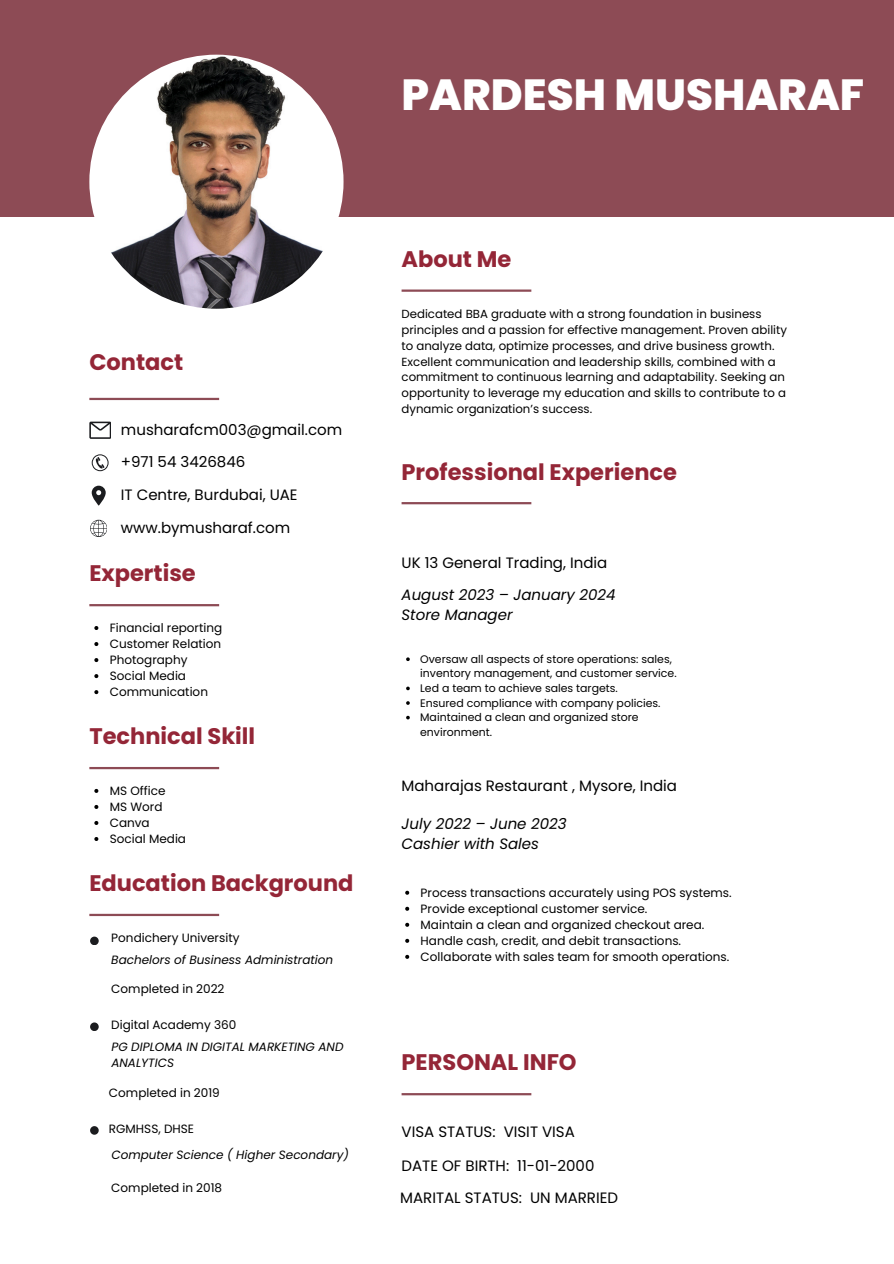
<style>
.page{position:relative;width:894px;height:1264px;background:#fff}
.page>*{position:absolute;margin:0;border:0;box-sizing:border-box;transform-origin:0 0}
.t1{font:800 43.5px "Poppins";color:#fff}
.t2{font:700 22.5px "Poppins";color:#942637}
.t3{font:15px "Poppins";color:#000}
.t4{font:italic 15px/20.2px "Poppins";color:#000}
.t5{font:12px "Poppins";color:#000}
.t6{font:italic 12px/16px "Poppins";color:#000}
.t7{font:11.7px "Poppins";color:#000}
.t8{font:10.95px/14.5px "Poppins";color:#000}
</style>
<div class="page">
<div style="left:0;top:0;width:893px;height:216px;background:#8d4b55"></div>
<img style="left:89px;top:55px;width:254px;height:254px;border-radius:50%">
<hr style="left:401px;top:289px;width:130px;height:3px;background:#8d4b55">
<hr style="left:401px;top:502px;width:130px;height:2px;background:#8d4b55">
<hr style="left:401px;top:1093px;width:130px;height:2px;background:#8d4b55">
<hr style="left:89px;top:604px;width:130px;height:2px;background:#8d4b55">
<hr style="left:89px;top:767px;width:130px;height:2px;background:#8d4b55">
<hr style="left:89px;top:913px;width:130px;height:3px;background:#8d4b55">
<hr style="left:89px;top:398px;width:130px;height:2px;background:#8d4b55">
<svg style="left:89px;top:421px;width:22px;height:17px"></svg>
<svg style="left:92px;top:454px;width:17px;height:17px"></svg>
<svg style="left:92px;top:485px;width:13px;height:20px"></svg>
<svg style="left:90px;top:520px;width:17px;height:16px"></svg>
<div style="left:90px;top:936px;width:9px;height:9px;background:#1b1c1f;border-radius:50%"></div>
<div style="left:90px;top:1022px;width:9px;height:9px;background:#1b1c1f;border-radius:50%"></div>
<div style="left:90px;top:1126px;width:9px;height:8px;background:#1b1c1f;border-radius:50%"></div>
<svg style="left:94px;top:626px;width:4px;height:4px"></svg>
<svg style="left:94px;top:642px;width:4px;height:4px"></svg>
<svg style="left:94px;top:658px;width:4px;height:4px"></svg>
<svg style="left:94px;top:674px;width:4px;height:4px"></svg>
<svg style="left:94px;top:690px;width:4px;height:4px"></svg>
<svg style="left:94px;top:789px;width:4px;height:4px"></svg>
<svg style="left:94px;top:805px;width:4px;height:4px"></svg>
<svg style="left:94px;top:821px;width:4px;height:4px"></svg>
<svg style="left:94px;top:837px;width:4px;height:4px"></svg>
<svg style="left:406px;top:657px;width:3px;height:4px"></svg>
<svg style="left:406px;top:701px;width:3px;height:4px"></svg>
<svg style="left:405px;top:890px;width:4px;height:4px"></svg>
<svg style="left:405px;top:906px;width:4px;height:4px"></svg>
<svg style="left:405px;top:922px;width:4px;height:4px"></svg>
<svg style="left:405px;top:938px;width:4px;height:4px"></svg>
<svg style="left:405px;top:954px;width:4px;height:4px"></svg>
<p class="t1" style="left:401px;top:64px;width:464px">PARDESH MUSHARAF</p>
<p class="t2" style="left:89px;top:346px;width:95px">Contact</p>
<p class="t3" style="left:121px;top:419px;width:223px">musharafcm003@gmail.com</p>
<p class="t3" style="left:121px;top:451px;width:126px">+971 54 3426846</p>
<p class="t3" style="left:121px;top:484px;width:178px">IT Centre, Burdubai, UAE</p>
<h5 class="t3" style="left:121px;top:517px;width:171px">www.bymusharaf.com</h5>
<h5 class="t2" style="left:89px;top:557px;width:108px">Expertise</h5>
<p class="t5" style="left:110px;top:619px;width:114px">Financial reporting</p>
<h5 class="t5" style="left:110px;top:635px;width:113px">Customer Relation</h5>
<p class="t5" style="left:110px;top:651px;width:79px">Photography</p>
<h5 class="t5" style="left:110px;top:667px;width:78px">Social Media</h5>
<h3 class="t5" style="left:110px;top:683px;width:100px">Communication</h3>
<p class="t2" style="left:89px;top:720px;width:167px">Technical Skill</p>
<h5 class="t5" style="left:110px;top:782px;width:57px">MS Office</h5>
<h3 class="t5" style="left:110px;top:798px;width:54px">MS Word</h3>
<p class="t5" style="left:110px;top:814px;width:41px">Canva</p>
<p class="t5" style="left:110px;top:830px;width:78px">Social Media</p>
<p class="t2" style="left:89px;top:867px;width:266px">Education Background</p>
<p class="t5" style="left:111px;top:929px;width:130px">Pondichery University</p>
<p class="t6" style="left:111px;top:951px;width:223px">Bachelors of Business Administration</p>
<h3 class="t5" style="left:111px;top:980px;width:115px">Completed in 2022</h3>
<p class="t5" style="left:111px;top:1016px;width:126px">Digital Academy 360</p>
<p class="t6" style="left:111px;top:1038px;width:234px">PG DIPLOMA IN DIGITAL MARKETING AND<br>ANALYTICS</p>
<p class="t5" style="left:109px;top:1084px;width:112px">Completed in 2019</p>
<h5 class="t5" style="left:109px;top:1120px;width:87px">RGMHSS, DHSE</h5>
<h5 class="t6" style="left:111px;top:1146px;width:239px">Computer Science ( Higher Secondary)</h5>
<p class="t5" style="left:111px;top:1179px;width:112px">Completed in 2018</p>
<h3 class="t2" style="left:401px;top:243px;width:111px">About Me</h3>
<p class="t7" style="left:401px;top:306px;width:361px">Dedicated BBA graduate with a strong foundation in business</p>
<p class="t7" style="left:401px;top:321px;width:387px">principles and a passion for effective management. Proven ability</p>
<p class="t7" style="left:401px;top:337px;width:374px">to analyze data, optimize processes, and drive business growth.</p>
<p class="t7" style="left:401px;top:353px;width:375px">Excellent communication and leadership skills, combined with a</p>
<p class="t7" style="left:401px;top:369px;width:385px">commitment to continuous learning and adaptability. Seeking an</p>
<h3 class="t7" style="left:401px;top:385px;width:386px">opportunity to leverage my education and skills to contribute to a</h3>
<p class="t7" style="left:401px;top:401px;width:192px">dynamic organization’s success.</p>
<p class="t2" style="left:401px;top:456px;width:277px">Professional Experience</p>
<h5 class="t3" style="left:401px;top:552px;width:207px">UK 13 General Trading, India</h5>
<p class="t4" style="left:401px;top:584px;width:215px">August 2023 – January 2024<br>Store Manager</p>
<p class="t8" style="left:420px;top:651px;width:258px">Oversaw all aspects of store operations: sales, inventory management, and customer service.</p>
<p class="t8" style="left:420px;top:681px;width:199px">Led a team to achieve sales targets.</p>
<p class="t8" style="left:420px;top:695px;width:242px">Ensured compliance with company policies.</p>
<p class="t8" style="left:420px;top:710px;width:220px">Maintained a clean and organized store environment.</p>
<p class="t3" style="left:401px;top:775px;width:277px">Maharajas Restaurant , Mysore, India</p>
<p class="t4" style="left:401px;top:813px;width:166px">July 2022 – June 2023<br>Cashier with Sales</p>
<p class="t5" style="left:420px;top:884px;width:312px">Process transactions accurately using POS systems.</p>
<p class="t5" style="left:420px;top:900px;width:228px">Provide exceptional customer service.</p>
<p class="t5" style="left:420px;top:916px;width:285px">Maintain a clean and organized checkout area.</p>
<h2 class="t5" style="left:420px;top:932px;width:262px">Handle cash, credit, and debit transactions.</h2>
<p class="t5" style="left:420px;top:948px;width:310px">Collaborate with sales team for smooth operations.</p>
<p class="t2" style="left:401px;top:1045px;width:176px">PERSONAL INFO</p>
<h3 class="t3" style="left:401px;top:1120px;width:175px">VISA STATUS: VISIT VISA</h3>
<p class="t3" style="left:401px;top:1154px;width:194px">DATE OF BIRTH: 11-01-2000</p>
<p class="t3" style="left:400px;top:1186px;width:219px">MARITAL STATUS: UN MARRIED</p>
</div>
